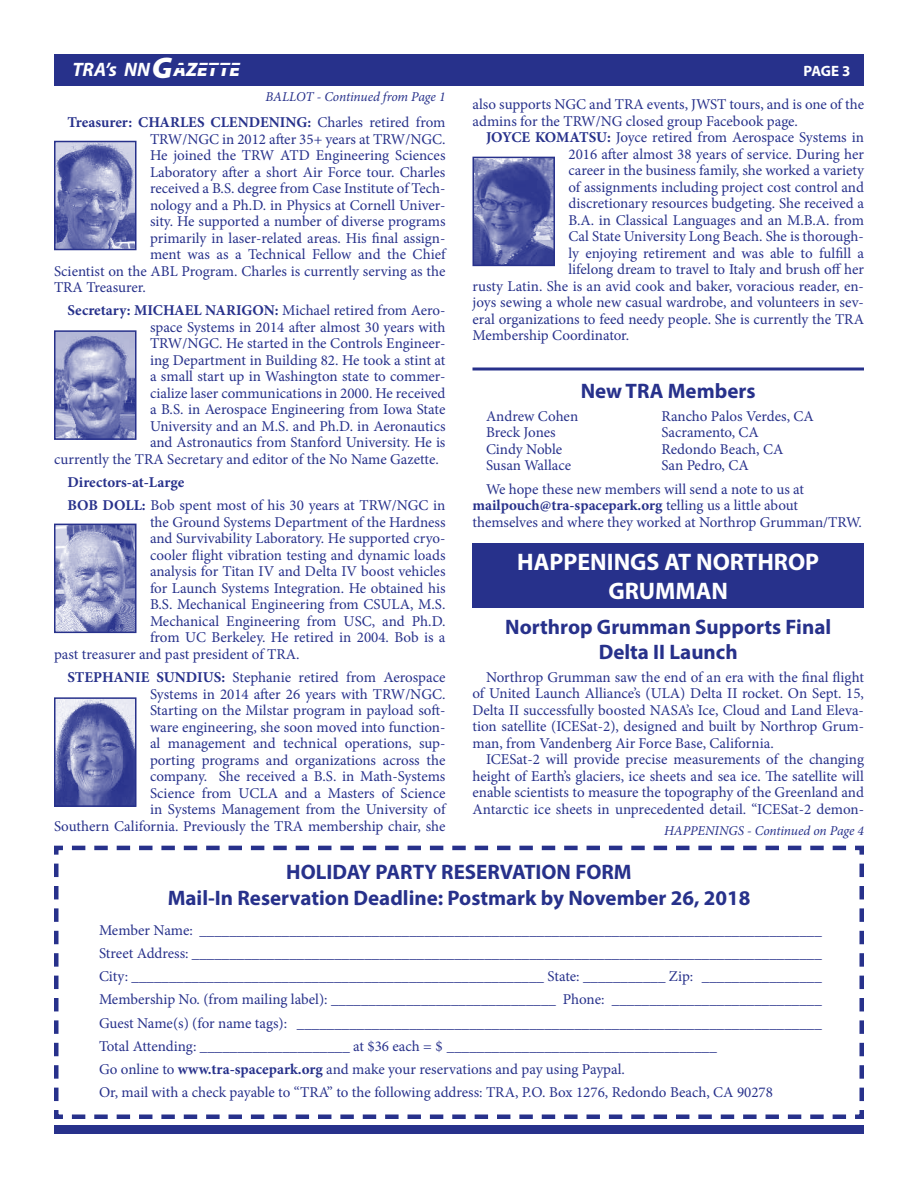
<style>
.page{position:relative;width:918px;height:1188px;background:#fff}
.page>*{position:absolute;margin:0;border:0;box-sizing:border-box;transform-origin:0 0}
.t1{font:700 24px/28.8px "Myriad Pro";color:#fff;text-align:center}
.t2{font:700 21px/25.2px "Myriad Pro";color:#27318b;text-align:center}
.t3{font:italic 700 19.5px "Myriad Pro";color:#fff}
.t4{font:15px/16.5px "Minion Pro";color:#27318b}
.t5{font:700 15px "Minion Pro";color:#27318b}
.t6{font:700 15px "Myriad Pro";color:#fff}
.t7{font:italic 13.5px "Minion Pro";letter-spacing:-.01em;color:#27318b}
.s1{font-weight:900;font-size:30px}
.s2{font-weight:900}
.s3{font-weight:400}
.s4{font-weight:700}
</style>
<div class="page">
<div style="left:54px;top:54px;width:810px;height:32px;background:#27318b"></div>
<div style="left:54px;top:1125px;width:810px;height:9px;background:#27318b"></div>
<img style="left:57px;top:144px;width:76px;height:103px">
<div style="left:54px;top:141px;width:82px;height:109px;border:2px solid #27318b"></div>
<img style="left:57px;top:333px;width:76px;height:104px">
<div style="left:54px;top:330px;width:82px;height:110px;border:2px solid #27318b"></div>
<img style="left:57px;top:527px;width:76px;height:103px">
<div style="left:54px;top:524px;width:82px;height:109px;border:2px solid #27318b"></div>
<img style="left:57px;top:700px;width:76px;height:104px">
<div style="left:54px;top:697px;width:82px;height:110px;border:2px solid #27318b"></div>
<img style="left:475px;top:160px;width:77px;height:103px">
<div style="left:472px;top:157px;width:83px;height:109px;border:2px solid #27318b"></div>
<svg style="left:54px;top:845px;width:810px;height:274px"></svg>
<hr style="left:472px;top:368px;width:392px;height:2px;background:#27318b">
<div style="left:472px;top:543px;width:392px;height:65px;background:#27318b"></div>
<p class="t3" style="left:72px;top:57px;width:169px">TRA’s NN<span class="s1">G</span><span class="s2">AZETTE</span></p>
<p class="t6" style="left:804px;top:61px;width:48px">PAGE 3</p>
<p class="t5" style="left:68px;top:112px;width:379px">Treasurer: CHARLES CLENDENING: <span class="s3">Charles retired from</span></p>
<p class="t4" style="left:150px;top:131px;width:297px">TRW/NGC in 2012 after 35+ years at TRW/NGC.</p>
<p class="t4" style="left:150px;top:147px;width:297px">He joined the TRW ATD Engineering Sciences</p>
<p class="t4" style="left:150px;top:164px;width:297px">Laboratory after a short Air Force tour. Charles</p>
<p class="t4" style="left:150px;top:180px;width:297px">received a B.S. degree from Case Institute of Tech-</p>
<p class="t4" style="left:150px;top:197px;width:297px">nology and a Ph.D. in Physics at Cornell Univer-</p>
<p class="t4" style="left:150px;top:213px;width:297px">sity. He supported a number of diverse programs</p>
<p class="t4" style="left:150px;top:230px;width:297px">primarily in laser-related areas. His final assign-</p>
<p class="t4" style="left:150px;top:246px;width:297px">ment was as a Technical Fellow and the Chief</p>
<p class="t4" style="left:54px;top:263px;width:393px">Scientist on the ABL Program. Charles is currently serving as the</p>
<p class="t4" style="left:54px;top:279px;width:93px">TRA Treasurer.</p>
<p class="t5" style="left:68px;top:300px;width:380px">Secretary: MICHAEL NARIGON: <span class="s3">Michael retired from Aero-</span></p>
<p class="t4" style="left:150px;top:319px;width:297px">space Systems in 2014 after almost 30 years with</p>
<p class="t4" style="left:150px;top:335px;width:297px">TRW/NGC. He started in the Controls Engineer-</p>
<p class="t4" style="left:150px;top:352px;width:297px">ing Department in Building 82. He took a stint at</p>
<p class="t4" style="left:150px;top:368px;width:297px">a small start up in Washington state to commer-</p>
<p class="t4" style="left:150px;top:385px;width:297px">cialize laser communications in 2000. He received</p>
<p class="t4" style="left:150px;top:401px;width:297px">a B.S. in Aerospace Engineering from Iowa State</p>
<p class="t4" style="left:150px;top:418px;width:297px">University and an M.S. and Ph.D. in Aeronautics</p>
<p class="t4" style="left:150px;top:434px;width:297px">and Astronautics from Stanford University. He is</p>
<p class="t4" style="left:54px;top:451px;width:386px">currently the TRA Secretary and editor of the No Name Gazette.</p>
<p class="t4" style="left:68px;top:471px;width:380px;line-height:23.2px"><span class="s4">Directors-at-Large<br>BOB DOLL:</span> Bob spent most of his 30 years at TRW/NGC in</p>
<p class="t4" style="left:150px;top:514px;width:297px">the Ground Systems Department of the Hardness</p>
<p class="t4" style="left:150px;top:530px;width:297px">and Survivability Laboratory. He supported cryo-</p>
<p class="t4" style="left:150px;top:547px;width:297px">cooler flight vibration testing and dynamic loads</p>
<p class="t4" style="left:150px;top:563px;width:297px">analysis for Titan IV and Delta IV boost vehicles</p>
<p class="t4" style="left:150px;top:580px;width:297px">for Launch Systems Integration. He obtained his</p>
<p class="t4" style="left:150px;top:596px;width:297px">B.S. Mechanical Engineering from CSULA, M.S.</p>
<p class="t4" style="left:150px;top:613px;width:297px">Mechanical Engineering from USC, and Ph.D.</p>
<p class="t4" style="left:150px;top:629px;width:297px">from UC Berkeley. He retired in 2004. Bob is a</p>
<p class="t4" style="left:54px;top:646px;width:247px">past treasurer and past president of TRA.</p>
<p class="t4" style="left:54px;top:669px;width:393px;text-align:right"><span class="s4">STEPHANIE SUNDIUS:</span> Stephanie retired from Aerospace Systems in 2014 after 26 years with TRW/NGC.<br>Starting on the Milstar program in payload soft-<br>ware engineering, she soon moved into function-<br>al management and technical operations, sup-<br>porting programs and organizations across the<br>company. She received a B.S. in Math-Systems<br>Science from UCLA and a Masters of Science<br>in Systems Management from the University of<br>Southern California. Previously the TRA membership chair, she</p>
<p class="t7" style="left:266px;top:88px;width:181px">BALLOT - Continued from Page 1</p>
<p class="t4" style="left:472px;top:96px;width:393px">also supports NGC and TRA events, JWST tours, and is one of the</p>
<p class="t4" style="left:472px;top:113px;width:327px">admins for the TRW/NG closed group Facebook page.</p>
<p class="t4" style="left:486px;top:129px;width:380px"><span class="s4">JOYCE KOMATSU:</span> Joyce retired from Aerospace Systems in</p>
<p class="t4" style="left:568px;top:146px;width:297px">2016 after almost 38 years of service. During her</p>
<p class="t4" style="left:568px;top:162px;width:297px">career in the business family, she worked a variety</p>
<p class="t4" style="left:568px;top:179px;width:297px">of assignments including project cost control and</p>
<p class="t4" style="left:568px;top:195px;width:297px">discretionary resources budgeting. She received a</p>
<p class="t4" style="left:568px;top:212px;width:297px">B.A. in Classical Languages and an M.B.A. from</p>
<p class="t4" style="left:568px;top:228px;width:297px">Cal State University Long Beach. She is thorough-</p>
<p class="t4" style="left:568px;top:245px;width:297px">ly enjoying retirement and was able to fulfill a</p>
<p class="t4" style="left:568px;top:261px;width:297px">lifelong dream to travel to Italy and brush off her</p>
<p class="t4" style="left:472px;top:278px;width:393px">rusty Latin. She is an avid cook and baker, voracious reader, en-</p>
<p class="t4" style="left:472px;top:294px;width:393px">joys sewing a whole new casual wardrobe, and volunteers in sev-</p>
<p class="t4" style="left:472px;top:311px;width:393px">eral organizations to feed needy people. She is currently the TRA</p>
<p class="t4" style="left:472px;top:327px;width:158px">Membership Coordinator.</p>
<p class="t2" style="left:581px;top:377px;width:176px">New TRA Members</p>
<p class="t4" style="left:486px;top:408px;width:94px">Andrew Cohen</p>
<p class="t4" style="left:662px;top:408px;width:154px">Rancho Palos Verdes, CA</p>
<p class="t4" style="left:486px;top:424px;width:71px">Breck Jones</p>
<p class="t4" style="left:662px;top:424px;width:99px">Sacramento, CA</p>
<p class="t4" style="left:486px;top:441px;width:78px">Cindy Noble</p>
<p class="t4" style="left:662px;top:441px;width:123px">Redondo Beach, CA</p>
<p class="t4" style="left:486px;top:457px;width:87px">Susan Wallace</p>
<p class="t4" style="left:486px;top:454px;width:320px;line-height:23.2px;text-indent:176px">San Pedro, CA<br>We hope these new members will send a note to us at</p>
<p class="t4" style="left:472px;top:497px;width:391px"><span class="s4">mailpouch@tra-spacepark.org</span> telling us a little about themselves and where they worked at Northrop Grumman/TRW.</p>
<p class="t1" style="left:517px;top:547px;width:303px">HAPPENINGS AT NORTHROP<br>GRUMMAN</p>
<p class="t2" style="left:505px;top:613px;width:327px">Northrop Grumman Supports Final<br>Delta II Launch</p>
<p class="t4" style="left:486px;top:669px;width:379px">Northrop Grumman saw the end of an era with the final flight</p>
<p class="t4" style="left:472px;top:686px;width:393px">of United Launch Alliance’s (ULA) Delta II rocket. On Sept. 15,</p>
<p class="t4" style="left:472px;top:702px;width:393px">Delta II successfully boosted NASA’s Ice, Cloud and Land Eleva-</p>
<p class="t4" style="left:472px;top:719px;width:393px">tion satellite (ICESat-2), designed and built by Northrop Grum-</p>
<p class="t4" style="left:472px;top:735px;width:303px">man, from Vandenberg Air Force Base, California.</p>
<p class="t4" style="left:486px;top:752px;width:380px">ICESat-2 will provide precise measurements of the changing</p>
<p class="t4" style="left:472px;top:768px;width:393px">height of Earth’s glaciers, ice sheets and sea ice. The satellite will</p>
<p class="t4" style="left:472px;top:785px;width:393px">enable scientists to measure the topography of the Greenland and</p>
<p class="t4" style="left:472px;top:801px;width:393px">Antarctic ice sheets in unprecedented detail. “ICESat-2 demon-</p>
<p class="t7" style="left:664px;top:822px;width:201px">HAPPENINGS - Continued on Page 4</p>
<p class="t2" style="left:168px;top:859px;width:584px">HOLIDAY PARTY RESERVATION FORM<br>Mail-In Reservation Deadline: Postmark by November 26, 2018</p>
<p class="t4" style="left:99px;top:918px;width:724px;line-height:23.2px">Member Name: ___________________________________________________________________________________ Street Address: ____________________________________________________________________________________ City: _______________________________________________________ State: ___________ Zip: ________________ Membership No. (from mailing label): ______________________________ Phone: ____________________________ Guest Name(s) (for name tags): ______________________________________________________________________ Total Attending: ____________________ at $36 each = $ ____________________________________<br>Go online to <span class="s4">www.tra-spacepark.org</span> and make your reservations and pay using Paypal.<br>Or, mail with a check payable to “TRA” to the following address: TRA, P.O. Box 1276, Redondo Beach, CA 90278</p>
</div>
